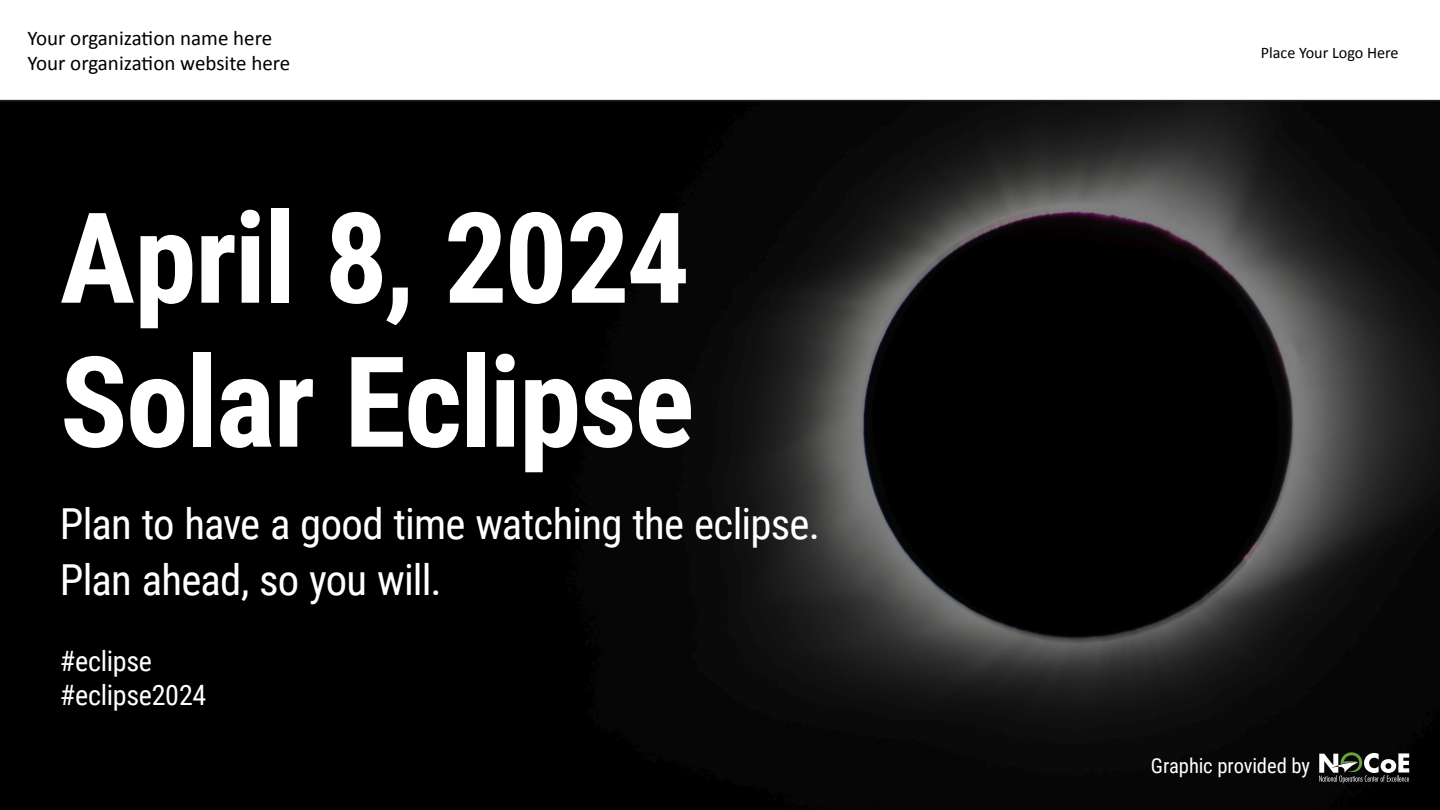
<style>
.page{position:relative;width:1440px;height:810px;background:#000}
.page>*{position:absolute;margin:0;border:0;box-sizing:border-box;transform-origin:0 0}
.t1{font:700 126px/144px "Roboto Condensed";letter-spacing:-.015em;color:#fff}
.t2{font:42.75px/56.2px "Roboto Condensed";letter-spacing:-.02em;color:#fff}
.t3{font:28.05px/33.7px "Roboto Condensed";letter-spacing:-.01em;color:#fff}
.t4{font:21px/25.2px "Calibri";color:#000}
.t5{font:20.62px "Roboto Condensed";letter-spacing:-.005em;color:#fff}
.t6{font:16.2px "Calibri";color:#000}
</style>
<div class="page">
<img style="left:433px;top:101px;width:1007px;height:683px">
<svg style="left:1319px;top:752px;width:90px;height:31px"></svg>
<div style="left:0;top:0;width:1440px;height:101px;background:#fff"></div>
<p class="t4" style="left:27px;top:25px;width:264px">Your organization name here<br>Your organization website here</p>
<h1 class="t1" style="left:60px;top:181px;width:636px">April 8, 2024<br>Solar Eclipse</h1>
<p class="t2" style="left:60px;top:494px;width:762px">Plan to have a good time watching the eclipse.<br>Plan ahead, so you will.</p>
<p class="t3" style="left:60px;top:644px;width:148px">#eclipse #eclipse2024</p>
<p class="t6" style="left:1261px;top:41px;width:139px">Place Your Logo Here</p>
<p class="t5" style="left:1151px;top:751px;width:161px">Graphic provided by</p>
</div>
